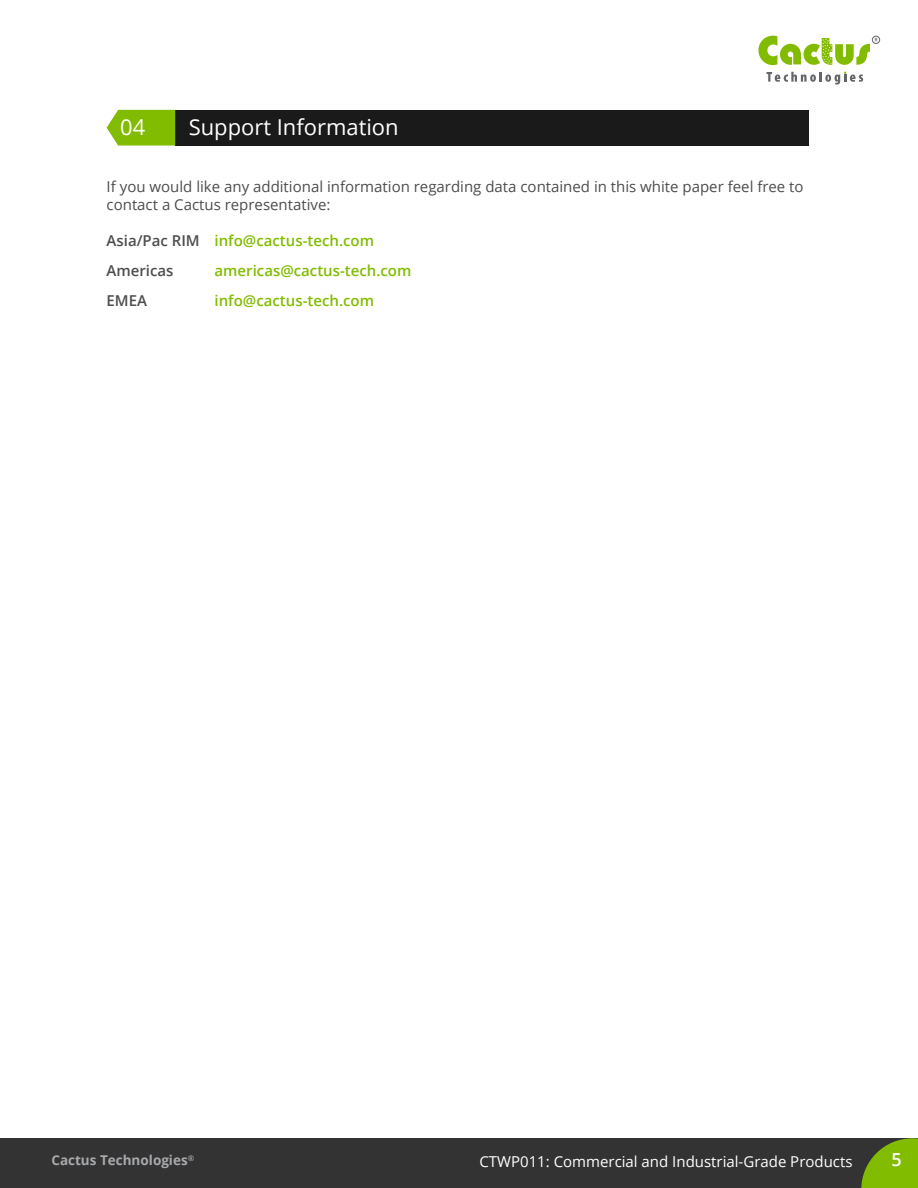
<style>
.page{position:relative;width:918px;height:1188px;background:#fff}
.page>*{position:absolute;margin:0;border:0;box-sizing:border-box;transform-origin:0 0}
.t1{font:21.9px "Open Sans";color:#fff}
.t2{font:600 18px "Open Sans";color:#fff}
.t3{font:15px/18px "Open Sans";color:#4d4d4f}
.t4{font:600 15px/30px "Open Sans";color:#82bc00}
.t5{font:15px "Open Sans";color:#fff}
.t6{font:600 15px "Open Sans";color:#4d4d4f}
.t7{font:700 13.5px "Open Sans";color:#a7a9ac}
.t8{font:600 7.8px "Open Sans";color:#a7a9ac}
.s1{color:#4d4d4f}
</style>
<div class="page">
<div style="left:0;top:1138px;width:918px;height:50px;background:#333"></div>
<svg style="left:861px;top:1138px;width:57px;height:50px"></svg>
<svg style="left:767px;top:72px;width:96px;height:13px"></svg>
<svg style="left:758px;top:36px;width:120px;height:29px"></svg>
<div style="left:872px;top:36px;width:8px;height:8px;border:1px solid #646569;border-radius:50%"></div>
<div style="left:175px;top:110px;width:634px;height:36px;background:#1a1a1a"></div>
<svg style="left:107px;top:110px;width:68px;height:36px;background:#8dc217"></svg>
<h1 class="t1" style="left:120px;top:112px;width:27px">04</h1>
<h1 class="t1" style="left:189px;top:112px;width:212px">Support Information</h1>
<p class="t3" style="left:107px;top:177px;width:699px">If you would like any additional information regarding data contained in this white paper feel free to contact a Cactus representative:</p>
<p class="t4" style="left:107px;top:225px;width:269px"><span class="s1">Asia/Pac RIM</span> info@cactus-tech.com<br><span class="s1">Americas</span></p>
<p class="t4" style="left:215px;top:255px;width:198px">americas@cactus-tech.com</p>
<p class="t6" style="left:107px;top:290px;width:42px">EMEA</p>
<p class="t4" style="left:215px;top:285px;width:161px">info@cactus-tech.com</p>
<p class="t8" style="left:188px;top:1153px;width:8px">®</p>
<p class="t2" style="left:891px;top:1148px;width:12px">5</p>
<p class="t7" style="left:51px;top:1151px;width:138px">Cactus Technologies</p>
<p class="t5" style="left:479px;top:1151px;width:375px">CTWP011: Commercial and Industrial-Grade Products</p>
</div>
